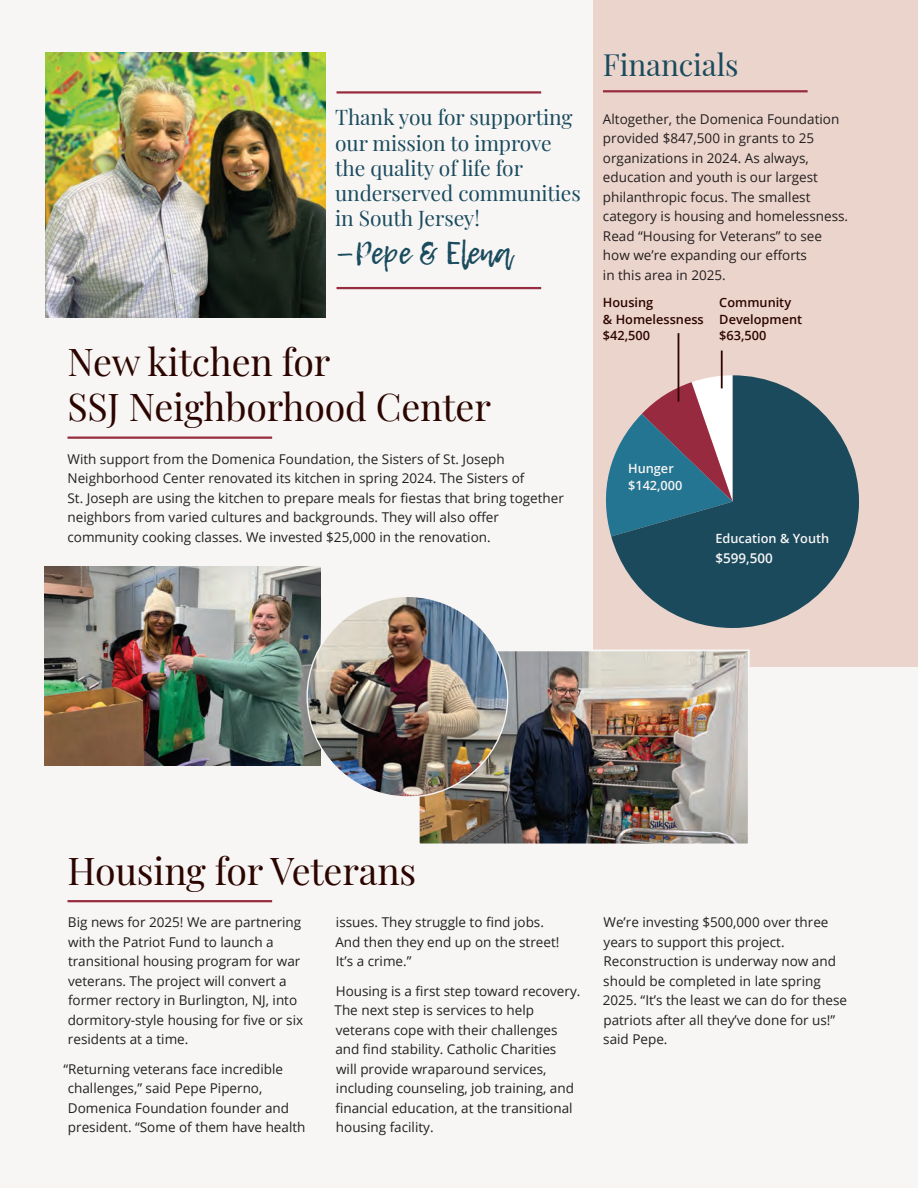
<style>
.page{position:relative;width:918px;height:1188px;background:#f7f6f5}
.page>*{position:absolute;margin:0;border:0;box-sizing:border-box;transform-origin:0 0}
.t1{font:37.5px/45px "Playfair Display";letter-spacing:-.005em;color:#2c0500}
.t2{font:31.5px "Lemon Tuesday";letter-spacing:-.005em;color:#1a4b5e}
.t3{font:30px "Playfair Display";letter-spacing:-.005em;color:#1a4b5e}
.t4{font:21px/25.2px "Playfair Display";letter-spacing:-.005em;color:#1a4b5e}
.t5{font:13.5px/19.5px "Open Sans";color:#231f20}
.t6{font:600 13.5px "Open Sans";color:#f7f6f5}
.t7{font:600 12.75px/16.6px "Open Sans";color:#2c0500}
.t8{font:600 12.75px/16.6px "Open Sans";color:#f7f6f5}
</style>
<div class="page">
<div style="left:593px;top:0;width:325px;height:666px;background:#ebd4cb"></div>
<svg style="left:605px;top:466px;width:6px;height:70px"></svg>
<svg style="left:611px;top:375px;width:248px;height:253px;fill:#1b4a5d"></svg>
<img style="left:45px;top:53px;width:281px;height:264px">
<hr style="left:68px;top:437px;width:204px;height:2px;background:#972c3f">
<hr style="left:68px;top:900px;width:204px;height:2px;background:#972c3f">
<hr style="left:603px;top:90px;width:205px;height:2px;background:#972c3f">
<hr style="left:721px;top:351px;width:2px;height:37px;background:#2c0500">
<hr style="left:678px;top:333px;width:1px;height:69px;background:#2c0500">
<hr style="left:337px;top:287px;width:204px;height:2px;background:#972c3f">
<hr style="left:337px;top:91px;width:204px;height:3px;background:#972c3f">
<img style="left:44px;top:567px;width:276px;height:198px">
<img style="left:421px;top:652px;width:326px;height:190px">
<div style="left:418px;top:649px;width:332px;height:196px;border:2px solid #f7f6f5"></div>
<img style="left:307px;top:596px;width:201px;height:201px;border-radius:100px">
<h3 class="t4" style="left:335px;top:103px;width:247px">Thank you for supporting our mission to improve the quality of life for underserved communities in South Jersey!</h3>
<h2 class="t2" style="left:335px;top:235px;width:178px">—Pepe &amp; Elena</h2>
<h1 class="t1" style="left:68px;top:337px;width:425px">New kitchen for<br>SSJ Neighborhood Center</h1>
<p class="t5" style="left:68px;top:449px;width:498px">With support from the Domenica Foundation, the Sisters of St. Joseph Neighborhood Center renovated its kitchen in spring 2024. The Sisters of<br>St. Joseph are using the kitchen to prepare meals for fiestas that bring together neighbors from varied cultures and backgrounds. They will also offer community cooking classes. We invested $25,000 in the renovation.</p>
<h3 class="t3" style="left:603px;top:42px;width:137px">Financials</h3>
<p class="t5" style="left:603px;top:109px;width:247px">Altogether, the Domenica Foundation provided $847,500 in grants to 25 organizations in 2024. As always, education and youth is our largest philanthropic focus. The smallest category is housing and homelessness.<br>Read “Housing for Veterans” to see how we’re expanding our efforts<br>in this area in 2025.</p>
<p class="t7" style="left:603px;top:294px;width:102px">Housing<br>&amp; Homelessness $42,500</p>
<p class="t7" style="left:719px;top:294px;width:84px">Community<br>Development $63,500</p>
<p class="t8" style="left:628px;top:460px;width:56px">Hunger $142,000</p>
<p class="t8" style="left:715px;top:530px;width:115px">Education &amp; Youth</p>
<p class="t6" style="left:715px;top:549px;width:59px">$599,500</p>
<h1 class="t1" style="left:68px;top:846px;width:350px">Housing for Veterans</h1>
<p class="t5" style="left:68px;top:912px;width:237px">Big news for 2025! We are partnering with the Patriot Fund to launch a transitional housing program for war veterans. The project will convert a former rectory in Burlington, NJ, into dormitory-style housing for five or six residents at a time.</p>
<p class="t5" style="left:68px;top:1059px;width:239px;text-indent:-4px">“Returning veterans face incredible challenges,” said Pepe Piperno, Domenica Foundation founder and president. “Some of them have health</p>
<p class="t5" style="left:335px;top:912px;width:226px">issues. They struggle to find jobs.<br>And then they end up on the street!<br>It’s a crime.”</p>
<p class="t5" style="left:335px;top:981px;width:247px">Housing is a first step toward recovery.<br>The next step is services to help veterans cope with their challenges and find stability. Catholic Charities<br>will provide wraparound services, including counseling, job training, and financial education, at the transitional housing facility.</p>
<p class="t5" style="left:603px;top:912px;width:246px">We’re investing $500,000 over three years to support this project.<br>Reconstruction is underway now and should be completed in late spring<br>2025. “It’s the least we can do for these patriots after all they’ve done for us!” said Pepe.</p>
</div>
